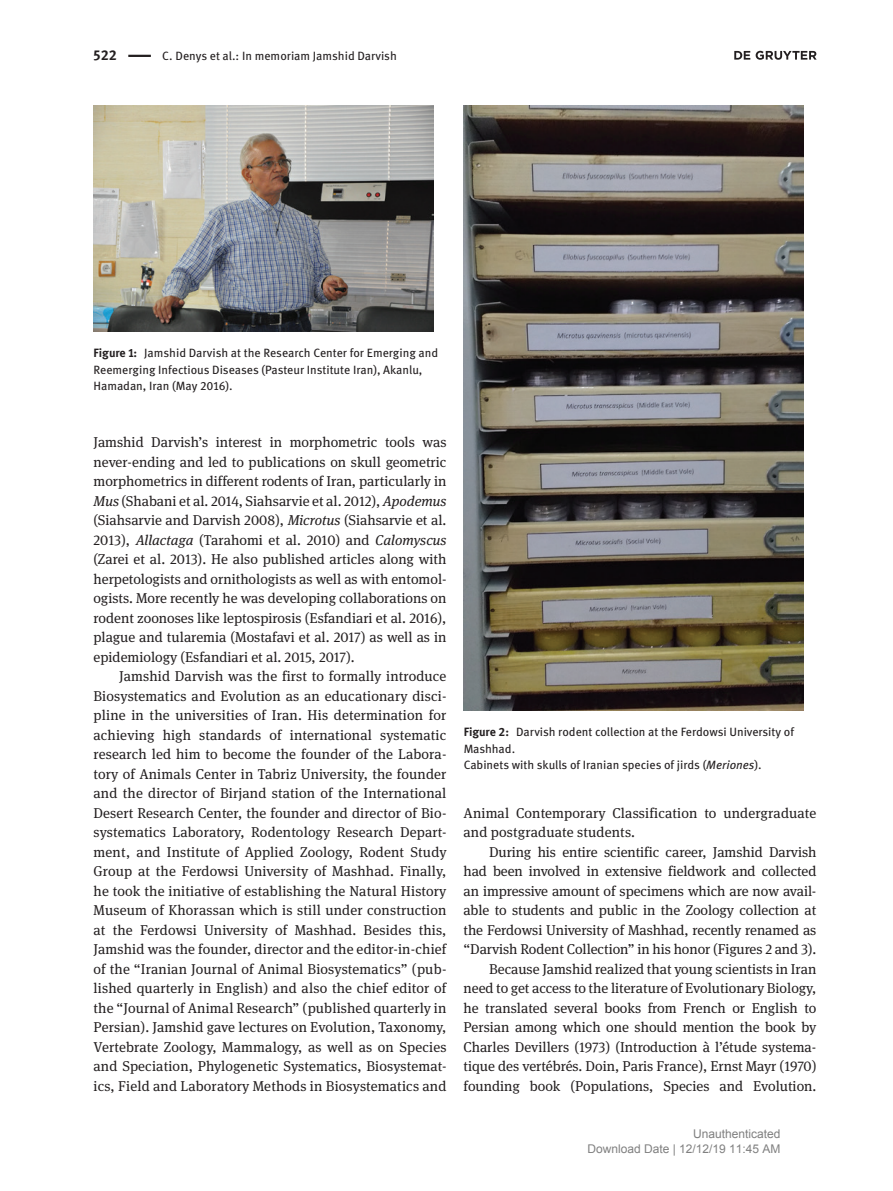
<style>
.page{position:relative;width:893px;height:1191px;background:#fff}
.page>*{position:absolute;margin:0;border:0;box-sizing:border-box;transform-origin:0 0}
.t1{font:14.25px/19.5px "DG Meta Serif Science";color:#231f20;text-align:justify}
.t2{font:700 14.25px "DG Meta Science";color:#231f20}
.t3{font:12px/16.5px "DG Meta Science";color:#231f20}
.t4{font:12px/15px "Arial";color:#808080;text-align:right}
.s1{font-weight:700}
.s2{font-style:italic}
</style>
<div class="page">
<hr style="left:128px;top:55px;width:23px;height:2px;background:#231f20">
<img style="left:464px;top:105px;width:340px;height:605px">
<img style="left:94px;top:105px;width:340px;height:226px">
<svg style="left:734px;top:51px;width:83px;height:9px"></svg>
<p class="t2" style="left:94px;top:44px;width:25px">522</p>
<p class="t3" style="left:162px;top:47px;width:236px">C. Denys et al.: In memoriam Jamshid Darvish</p>
<p class="t3" style="left:94px;top:345px;width:346px"><span class="s1">Figure 1:</span> Jamshid Darvish at the Research Center for Emerging and<br>Reemerging Infectious Diseases (Pasteur Institute Iran), Akanlu,<br>Hamadan, Iran (May 2016).</p>
<p class="t1" style="left:94px;top:432px;width:354px">Jamshid Darvish’s interest in morphometric tools was never-ending and led to publications on skull geometric morphometrics in different rodents of Iran, particularly in <span class="s2">Mus</span> (Shabani et al. 2014, Siahsarvie et al. 2012), <span class="s2">Apodemus </span>(Siahsarvie and Darvish 2008), <span class="s2">Microtus</span> (Siahsarvie et al.<br>2013), <span class="s2">Allactaga</span> (Tarahomi et al. 2010) and <span class="s2">Calomyscus </span>(Zarei et al. 2013). He also published articles along with herpetologists and ornithologists as well as with entomol&shy;ogists. More recently he was developing collaborations on rodent zoonoses like leptospirosis (Esfandiari et al. 2016), plague and tularemia (Mostafavi et al. 2017) as well as in epidemiology (Esfandiari et al. 2015, 2017).</p>
<p class="t1" style="left:94px;top:666px;width:354px;text-indent:26px">Jamshid Darvish was the first to formally introduce Biosystematics and Evolution as an educationary disci&shy;pline in the universities of Iran. His determination for achieving high standards of international systematic research led him to become the founder of the Labora&shy;tory of Animals Center in Tabriz University, the founder and the director of Birjand station of the International Desert Research Center, the founder and director of Bio&shy;systematics Laboratory, Rodentology Research Depart&shy;ment, and Institute of Applied Zoology, Rodent Study Group at the Ferdowsi University of Mashhad. Finally, he took the initiative of establishing the Natural History Museum of Khorassan which is still under construction at the Ferdowsi University of Mashhad. Besides this, Jamshid was the founder, director and the editor-in-chief of the “Iranian Journal of Animal Biosystematics” (pub&shy;lished quarterly in English) and also the chief editor of the “Journal of Animal Research” (published quarterly in Persian). Jamshid gave lectures on Evolution, Taxonomy, Vertebrate Zoology, Mammalogy, as well as on Species and Speciation, Phylogenetic Systematics, Biosystemat&shy;ics, Field and Laboratory Methods in Biosystematics and</p>
<p class="t3" style="left:464px;top:723px;width:332px"><span class="s1">Figure 2:</span> Darvish rodent collection at the Ferdowsi University of<br>Mashhad.<br>Cabinets with skulls of Iranian species of jirds (<span class="s2">Meriones</span>).</p>
<p class="t1" style="left:463px;top:802px;width:354px">Animal Contemporary Classification to undergraduate and postgraduate students.</p>
<p class="t1" style="left:463px;top:841px;width:354px;text-align:right">During his entire scientific career, Jamshid Darvish had been involved in extensive fieldwork and collected an impressive amount of specimens which are now avail&shy;able to students and public in the Zoology collection at the Ferdowsi University of Mashhad, recently renamed as “Darvish Rodent Collection” in his honor (Figures 2 and 3).<br>Because Jamshid realized that young scientists in Iran need to get access to the literature of Evolutionary Biology, he translated several books from French or English to Persian among which one should mention the book by Charles Devillers (1973) (Introduction à l’étude systema&shy;tique des vertébrés. Doin, Paris France), Ernst Mayr (1970) founding book (Populations, Species and Evolution.</p>
<p class="t4" style="left:587px;top:1127px;width:195px">Unauthenticated<br>Download Date | 12/12/19 11:45 AM</p>
</div>
